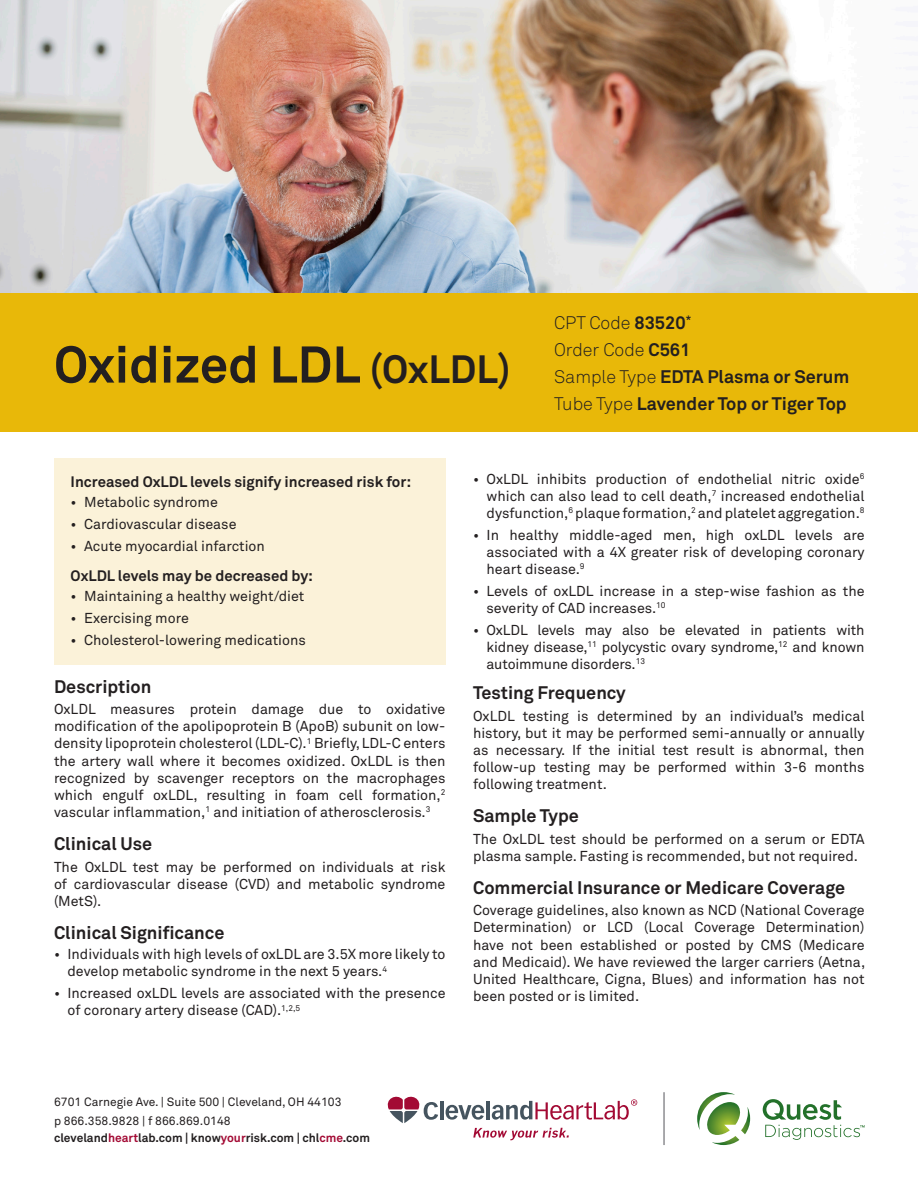
<style>
.page{position:relative;width:918px;height:1188px;background:#fff}
.page>*{position:absolute;margin:0;border:0;box-sizing:border-box;transform-origin:0 0}
.Main_Header{font:700 51px "Akkurat Pro";color:#231f20}
.Headers{font:700 18px "Akkurat Pro";color:#231f20}
.Information_Text{font:700 18px "Akkurat Pro";color:#231f20}
.Information_Text-2{font:300 18px "Akkurat Pro";color:#231f20}
.Headers-2{font:700 15px "Akkurat Pro";color:#231f20}
.Paragraph{font:14.25px/17.1px "Akkurat Pro";color:#231f20;text-align:justify}
.t1{font:12px/19.5px "Akkurat Pro";color:#231f20}
.t2{font:700 12px "Akkurat Pro";color:#231f20}
.s1{font-size:39px}
.s2{font-weight:700}
.s3{font-weight:300}
.s4{color:#a30a34}
</style>
<div class="page">
<img style="left:0;top:0;width:918px;height:294px">
<div style="left:0;top:294px;width:918px;height:138px;background:#e8b809"></div>
<div style="left:54px;top:458px;width:392px;height:207px;background:#fbf2d9"></div>
<hr style="left:664px;top:1092px;width:1px;height:53px;background:#54555a">
<svg style="left:763px;top:1099px;width:102px;height:41px"></svg>
<svg style="left:697px;top:1092px;width:53px;height:53px"></svg>
<svg style="left:473px;top:1128px;width:96px;height:12px"></svg>
<hr style="left:440px;top:1101px;width:3px;height:18px;background:#45545f">
<svg style="left:446px;top:1105px;width:38px;height:15px"></svg>
<hr style="left:486px;top:1101px;width:4px;height:18px;background:#45545f">
<svg style="left:388px;top:1096px;width:50px;height:27px"></svg>
<svg style="left:492px;top:1099px;width:145px;height:21px"></svg>
<p class="Main_Header" style="left:54px;top:333px;width:458px">Oxidized LDL <span class="s1">(OxLDL)</span></p>
<p class="Information_Text-2" style="left:554px;top:312px;width:139px">CPT Code <span class="s2">83520</span><sup>*</sup></p>
<p class="Information_Text-2" style="left:554px;top:339px;width:138px">Order Code <span class="s2">C561</span></p>
<p class="Information_Text" style="left:554px;top:366px;width:297px"><span class="s3">Sample Type</span> EDTA Plasma or Serum</p>
<p class="Information_Text" style="left:554px;top:393px;width:294px"><span class="s3">Tube Type</span> Lavender Top or Tiger Top</p>
<p class="Headers-2" style="left:71px;top:472px;width:342px">Increased OxLDL levels signify increased risk for:</p>
<p class="Paragraph" style="left:71px;top:494px;width:149px">• Metabolic syndrome</p>
<p class="Paragraph" style="left:71px;top:516px;width:167px">• Cardiovascular disease</p>
<p class="Paragraph" style="left:71px;top:538px;width:196px">• Acute myocardial infarction</p>
<p class="Headers-2" style="left:71px;top:566px;width:244px">OxLDL levels may be decreased by:</p>
<p class="Paragraph" style="left:71px;top:588px;width:235px">• Maintaining a healthy weight/diet</p>
<p class="Paragraph" style="left:71px;top:610px;width:120px">• Exercising more</p>
<p class="Paragraph" style="left:71px;top:632px;width:237px">• Cholesterol-lowering medications</p>
<p class="Headers" style="left:54px;top:675px;width:99px">Description</p>
<p class="Paragraph" style="left:54px;top:701px;width:393px">OxLDL measures protein damage due to oxidative modification of the apolipoprotein B (ApoB) subunit on low&shy;density lipoprotein cholesterol (LDL-C).<sup>1</sup> Briefly, LDL-C enters the artery wall where it becomes oxidized. OxLDL is then recognized by scavenger receptors on the macrophages which engulf oxLDL, resulting in foam cell formation,<sup>2 </sup>vascular inflammation,<sup>1</sup> and initiation of atherosclerosis.<sup>3</sup></p>
<p class="Headers" style="left:54px;top:832px;width:100px">Clinical Use</p>
<p class="Paragraph" style="left:54px;top:858px;width:393px">The OxLDL test may be performed on individuals at risk of cardiovascular disease (CVD) and metabolic syndrome (MetS).</p>
<p class="Headers" style="left:54px;top:921px;width:172px">Clinical Significance</p>
<p class="Paragraph" style="left:68px;top:946px;width:379px;text-indent:-14px">• Individuals with high levels of oxLDL are 3.5X more likely to develop metabolic syndrome in the next 5 years.<sup>4</sup></p>
<p class="Paragraph" style="left:68px;top:985px;width:380px;text-indent:-14px">• Increased oxLDL levels are associated with the presence of coronary artery disease (CAD).<sup>1,2,5</sup></p>
<p class="Paragraph" style="left:487px;top:470px;width:380px;text-indent:-14px">• OxLDL inhibits production of endothelial nitric oxide<sup>6 </sup>which can also lead to cell death,<sup>7</sup> increased endothelial dysfunction,<sup>6</sup> plaque formation,<sup>2</sup> and platelet aggregation.<sup>8</sup></p>
<p class="Paragraph" style="left:487px;top:526px;width:380px;text-indent:-14px">• In healthy middle-aged men, high oxLDL levels are associated with a 4X greater risk of developing coronary heart disease.<sup>9</sup></p>
<p class="Paragraph" style="left:487px;top:582px;width:380px;text-indent:-14px">• Levels of oxLDL increase in a step-wise fashion as the severity of CAD increases.<sup>10</sup></p>
<p class="Paragraph" style="left:487px;top:622px;width:380px;text-indent:-14px">• OxLDL levels may also be elevated in patients with kidney disease,<sup>11</sup> polycystic ovary syndrome,<sup>12</sup> and known autoimmune disorders.<sup>13</sup></p>
<p class="Headers" style="left:473px;top:681px;width:154px">Testing Frequency</p>
<p class="Paragraph" style="left:473px;top:707px;width:393px">OxLDL testing is determined by an individual’s medical history, but it may be performed semi-annually or annually as necessary. If the initial test result is abnormal, then follow-up testing may be performed within 3-6 months following treatment.</p>
<p class="Headers" style="left:473px;top:804px;width:107px">Sample Type</p>
<p class="Paragraph" style="left:473px;top:830px;width:393px">The OxLDL test should be performed on a serum or EDTA plasma sample. Fasting is recommended, but not required.</p>
<p class="Headers" style="left:473px;top:876px;width:374px">Commercial Insurance or Medicare Coverage</p>
<p class="Paragraph" style="left:473px;top:902px;width:394px">Coverage guidelines, also known as NCD (National Coverage Determination) or LCD (Local Coverage Determination) have not been established or posted by CMS (Medicare and Medicaid). We have reviewed the larger carriers (Aetna, United Healthcare, Cigna, Blues) and information has not been posted or is limited.</p>
<p class="t1" style="left:54px;top:1092px;width:289px">6701 Carnegie Ave. | Suite 500 | Cleveland, OH 44103 p 866.358.9828 | f 866.869.0148</p>
<p class="t2" style="left:54px;top:1130px;width:317px">cleveland<span class="s4">heart</span>lab.com | know<span class="s4">your</span>risk.com | chl<span class="s4">cme</span>.com</p>
</div>
